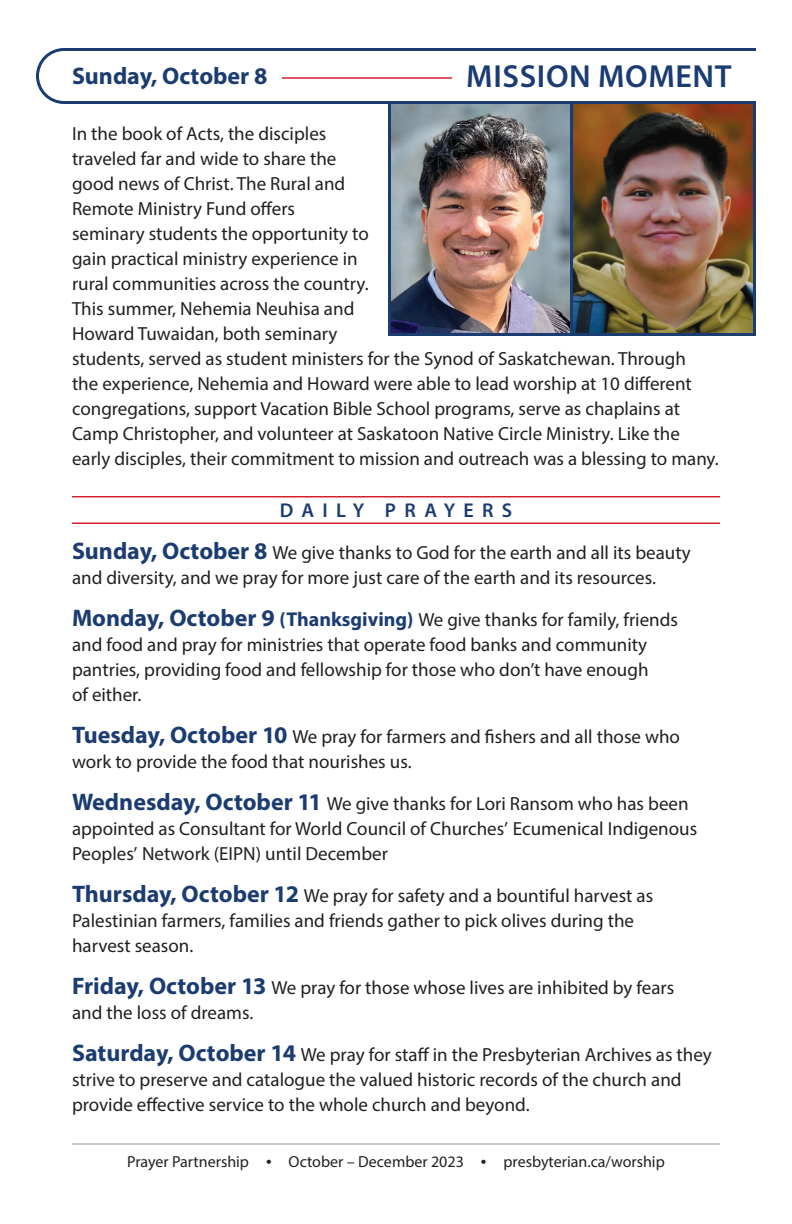
<style>
.page{position:relative;width:792px;height:1224px;background:#fff}
.page>*{position:absolute;margin:0;border:0;box-sizing:border-box;transform-origin:0 0}
.t1{font:600 32px "Myriad Pro";letter-spacing:.02em;color:#1a3c71}
.t2{font:700 24px "Myriad Pro";color:#1a3c71}
.t3{font:600 20px "Myriad Pro";letter-spacing:.42em;color:#1a3c71}
.t4{font:19px/25px "Myriad Pro";color:#231f20}
.t5{font:16px "Myriad Pro";color:#231f20}
.s1{font-weight:700;font-size:24px;color:#1a3c71}
.s2{font-weight:700;font-size:20px;color:#1a3c71}
.s3{font-size:20px}
</style>
<div class="page">
<img style="left:392px;top:104px;width:177px;height:228px">
<div style="left:388px;top:96px;width:185px;height:240px;border:3px solid #1a3c71"></div>
<hr style="left:72px;top:1144px;width:648px;height:1px;background:#939598">
<img style="left:574px;top:104px;width:178px;height:228px">
<div style="left:570px;top:96px;width:186px;height:240px;border:3px solid #1a3c71"></div>
<svg style="left:36px;top:48px;width:720px;height:56px"></svg>
<hr style="left:72px;top:496px;width:648px;height:2px;background:#d3202c">
<hr style="left:72px;top:522px;width:648px;height:2px;background:#d3202c">
<hr style="left:282px;top:77px;width:170px;height:2px;background:#d3202c">
<p class="t2" style="left:72px;top:67px;width:197px">Sunday, October 8</p>
<p class="t1" style="left:466px;top:64px;width:267px">MISSION MOMENT</p>
<p class="t4" style="left:72px;top:123px;width:648px">In the book of Acts, the disciples<br>traveled far and wide to share the<br>good news of Christ. The Rural and<br>Remote Ministry Fund offers<br>seminary students the opportunity to<br>gain practical ministry experience in<br>rural communities across the country.<br>This summer, Nehemia Neuhisa and<br>Howard Tuwaidan, both seminary<br>students, served as student ministers for the Synod of Saskatchewan. Through<br>the experience, Nehemia and Howard were able to lead worship at 10 different congregations, support Vacation Bible School programs, serve as chaplains at Camp Christopher, and volunteer at Saskatoon Native Circle Ministry. Like the early disciples, their commitment to mission and outreach was a blessing to many.</p>
<p class="t3" style="left:280px;top:502px;width:234px">DAILY PRAYERS</p>
<p class="t4" style="left:72px;top:541px;width:620px"><span class="s1">Sunday, October 8</span> We give thanks to God for the earth and all its beauty and diversity, and we pray for more just care of the earth and its resources.</p>
<p class="t4" style="left:72px;top:608px;width:608px"><span class="s1">Monday, October 9</span> <span class="s2">(Thanksgiving)</span> We give thanks for family, friends and food and pray for ministries that operate food banks and community pantries, providing food and fellowship for those who don’t have enough<br>of either.</p>
<p class="t4" style="left:72px;top:725px;width:610px"><span class="s1">Tuesday, October 10</span> We pray for farmers and fishers and all those who work to provide the food that nourishes us.</p>
<p class="t4" style="left:72px;top:792px;width:627px"><span class="s1">Wednesday, October 11</span> We give thanks for Lori Ransom who has been appointed as Consultant for World Council of Churches’ Ecumenical Indigenous<br>Peoples’ Network (EIPN) until December</p>
<p class="t4" style="left:72px;top:884px;width:583px"><span class="s1">Thursday, October 12</span> We pray for safety and a bountiful harvest as<br>Palestinian farmers, families and friends gather to pick olives during the harvest season.</p>
<p class="t4" style="left:72px;top:976px;width:604px"><span class="s1">Friday, October 13</span> We pray for those whose lives are inhibited by fears and the loss of dreams.</p>
<p class="t4" style="left:72px;top:1043px;width:641px"><span class="s1">Saturday, October 14</span> We pray for staff in the Presbyterian Archives as they strive to preserve and catalogue the valued historic records of the church and provide effective service to the whole church and beyond.</p>
<p class="t5" style="left:127px;top:1156px;width:539px">Prayer Partnership <span class="s3">•</span> October – December 2023 <span class="s3">•</span> presbyterian.ca/worship</p>
</div>
